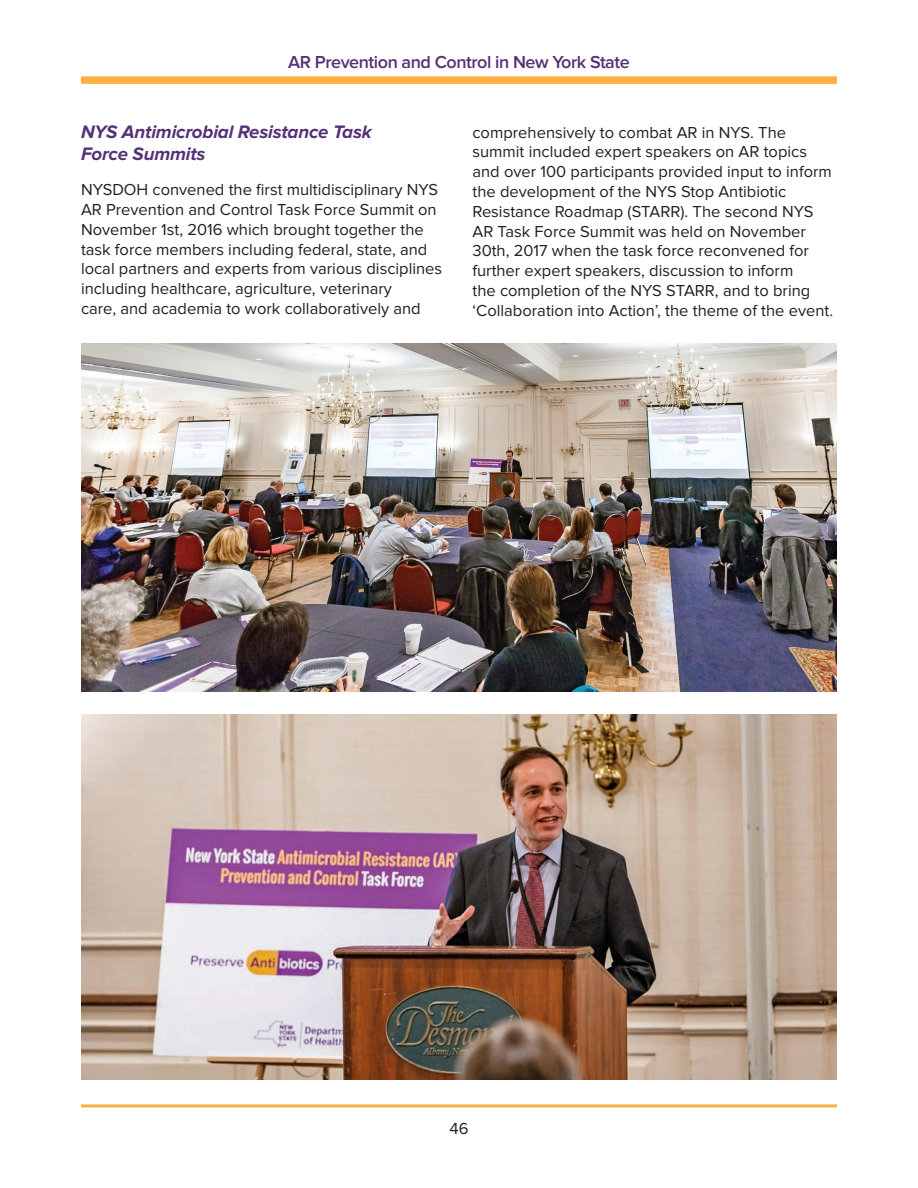
<style>
.page{position:relative;width:918px;height:1188px;background:#fff}
.page>*{position:absolute;margin:0;border:0;box-sizing:border-box;transform-origin:0 0}
.t1{font:italic 700 18.75px/22.5px "Proxima Nova";letter-spacing:-.01em;color:#553177}
.t2{font:600 18px "Proxima Nova";letter-spacing:-.025em;color:#553177}
.t3{font:16.5px/19.8px "Proxima Nova";color:#231f20}
</style>
<div class="page">
<hr style="left:81px;top:1104px;width:756px;height:3px;background:#fbb03f">
<div style="left:81px;top:76px;width:756px;height:8px;background:#fbb03f"></div>
<img style="left:81px;top:343px;width:756px;height:349px">
<img style="left:81px;top:714px;width:756px;height:366px">
<p class="t2" style="left:288px;top:52px;width:343px">AR Prevention and Control in New York State</p>
<p class="t1" style="left:81px;top:121px;width:292px">NYS Antimicrobial Resistance Task<br>Force Summits</p>
<p class="t3" style="left:81px;top:180px;width:363px">NYSDOH convened the first multidisciplinary NYS AR Prevention and Control Task Force Summit on November 1st, 2016 which brought together the task force members including federal, state, and local partners and experts from various disciplines including healthcare, agriculture, veterinary<br>care, and academia to work collaboratively and</p>
<p class="t3" style="left:472px;top:122px;width:362px">comprehensively to combat AR in NYS. The summit included expert speakers on AR topics and over 100 participants provided input to inform the development of the NYS Stop Antibiotic Resistance Roadmap (STARR). The second NYS AR Task Force Summit was held on November 30th, 2017 when the task force reconvened for further expert speakers, discussion to inform<br>the completion of the NYS STARR, and to bring ‘Collaboration into Action’, the theme of the event.</p>
<p class="t3" style="left:450px;top:1119px;width:20px">46</p>
</div>
